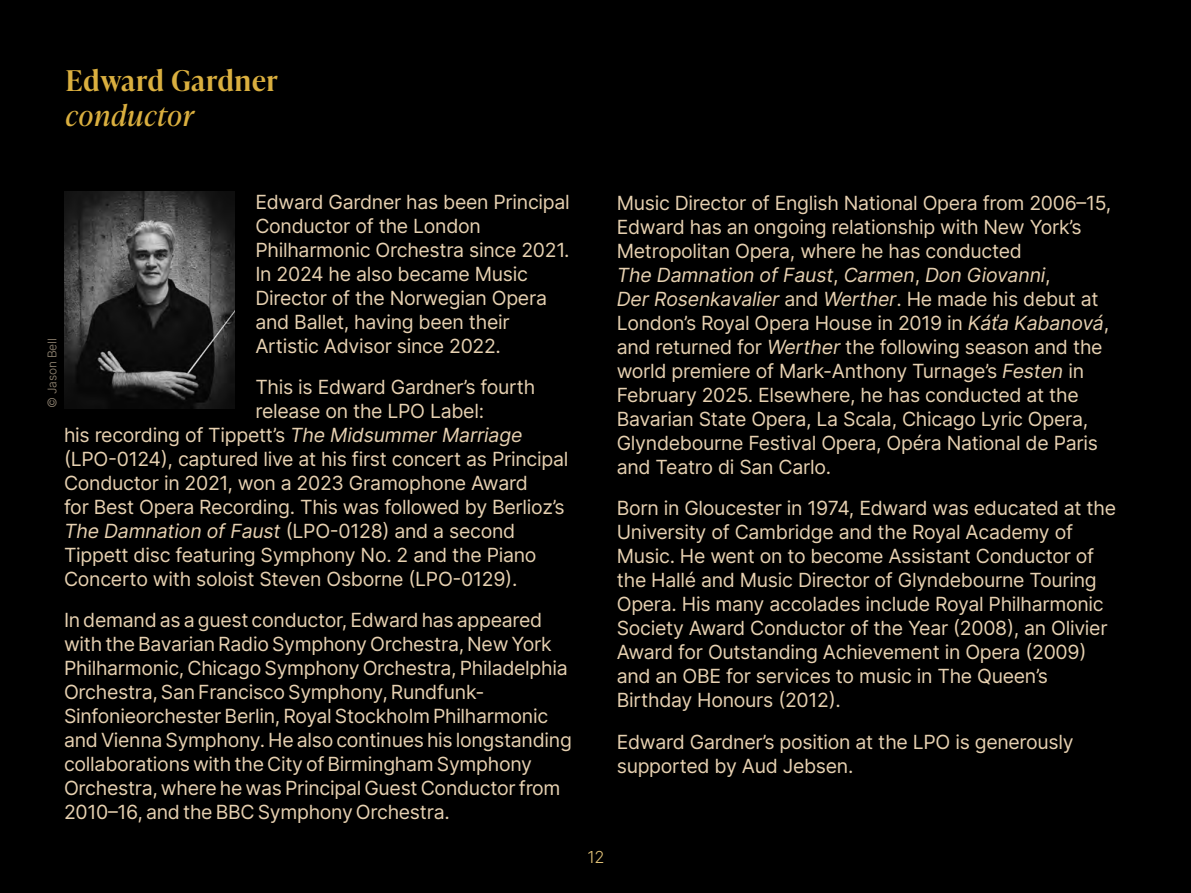
<style>
.page{position:relative;width:1191px;height:893px;background:#000}
.page>*{position:absolute;margin:0;border:0;box-sizing:border-box;transform-origin:0 0}
.t1{font:600 28.5px "Ivy Presto Headline";letter-spacing:.04em;color:#daaf3f}
.t2{font:italic 28.5px "Ivy Presto Headline";letter-spacing:.04em;color:#daaf3f}
.t3{font:19.5px/24px "Inter";letter-spacing:-.015em;color:#e7d1b1}
.t4{font:300 16.5px "Inter";color:#e3c378}
.t5{font:300 12px "Inter";letter-spacing:-.01em;color:#978a77}
</style>
<div class="page">
<img style="left:64px;top:191px;width:170px;height:217px">
<h1 class="t1" style="left:66px;top:60px;width:214px">Edward Gardner</h1>
<h1 class="t2" style="left:66px;top:95px;width:129px">conductor</h1>
<p class="t3" style="left:255px;top:190px;width:316px">Edward Gardner has been Principal<br>Conductor of the London<br>Philharmonic Orchestra since 2021.<br>In 2024 he also became Music<br>Director of the Norwegian Opera and Ballet, having been their<br>Artistic Advisor since 2022.</p>
<p class="t3" style="left:255px;top:375px;width:281px">This is Edward Gardner’s fourth</p>
<p class="t3" style="left:255px;top:399px;width:230px">release on the LPO Label:</p>
<p class="t3" style="left:64px;top:423px;width:460px">his recording of Tippett’s The Midsummer Marriage</p>
<p class="t3" style="left:64px;top:447px;width:506px">(LPO-0124), captured live at his first concert as Principal</p>
<p class="t3" style="left:64px;top:471px;width:465px">Conductor in 2021, won a 2023 Gramophone Award</p>
<p class="t3" style="left:64px;top:495px;width:502px">for Best Opera Recording. This was followed by Berlioz’s</p>
<p class="t3" style="left:64px;top:519px;width:453px">The Damnation of Faust (LPO-0128) and a second</p>
<p class="t3" style="left:64px;top:543px;width:474px">Tippett disc featuring Symphony No. 2 and the Piano</p>
<p class="t3" style="left:64px;top:567px;width:455px">Concerto with soloist Steven Osborne (LPO-0129).</p>
<p class="t3" style="left:64px;top:608px;width:509px">In demand as a guest conductor, Edward has appeared with the Bavarian Radio Symphony Orchestra, New York Philharmonic, Chicago Symphony Orchestra, Philadelphia Orchestra, San Francisco Symphony, Rundfunk-Sinfonieorchester Berlin, Royal Stockholm Philharmonic and Vienna Symphony. He also continues his longstanding collaborations with the City of Birmingham Symphony Orchestra, where he was Principal Guest Conductor from 2010–16, and the BBC Symphony Orchestra.</p>
<p class="t5" style="left:44px;top:408px;width:71px;rotate:-90deg">© Jason Bell</p>
<p class="t3" style="left:617px;top:191px;width:496px">Music Director of English National Opera from 2006–15, Edward has an ongoing relationship with New York’s Metropolitan Opera, where he has conducted<br>The Damnation of Faust, Carmen, Don Giovanni,<br>Der Rosenkavalier and Werther. He made his debut at London’s Royal Opera House in 2019 in Káťa Kabanová, and returned for Werther the following season and the world premiere of Mark-Anthony Turnage’s Festen in February 2025. Elsewhere, he has conducted at the Bavarian State Opera, La Scala, Chicago Lyric Opera, Glyndebourne Festival Opera, Opéra National de Paris and Teatro di San Carlo.</p>
<p class="t3" style="left:617px;top:496px;width:501px">Born in Gloucester in 1974, Edward was educated at the University of Cambridge and the Royal Academy of Music. He went on to become Assistant Conductor of the Hallé and Music Director of Glyndebourne Touring Opera. His many accolades include Royal Philharmonic Society Award Conductor of the Year (2008), an Olivier Award for Outstanding Achievement in Opera (2009) and an OBE for services to music in The Queen’s Birthday Honours (2012).</p>
<p class="t3" style="left:617px;top:729px;width:458px">Edward Gardner’s position at the LPO is generously supported by Aud Jebsen.</p>
<p class="t4" style="left:587px;top:845px;width:19px">12</p>
</div>
